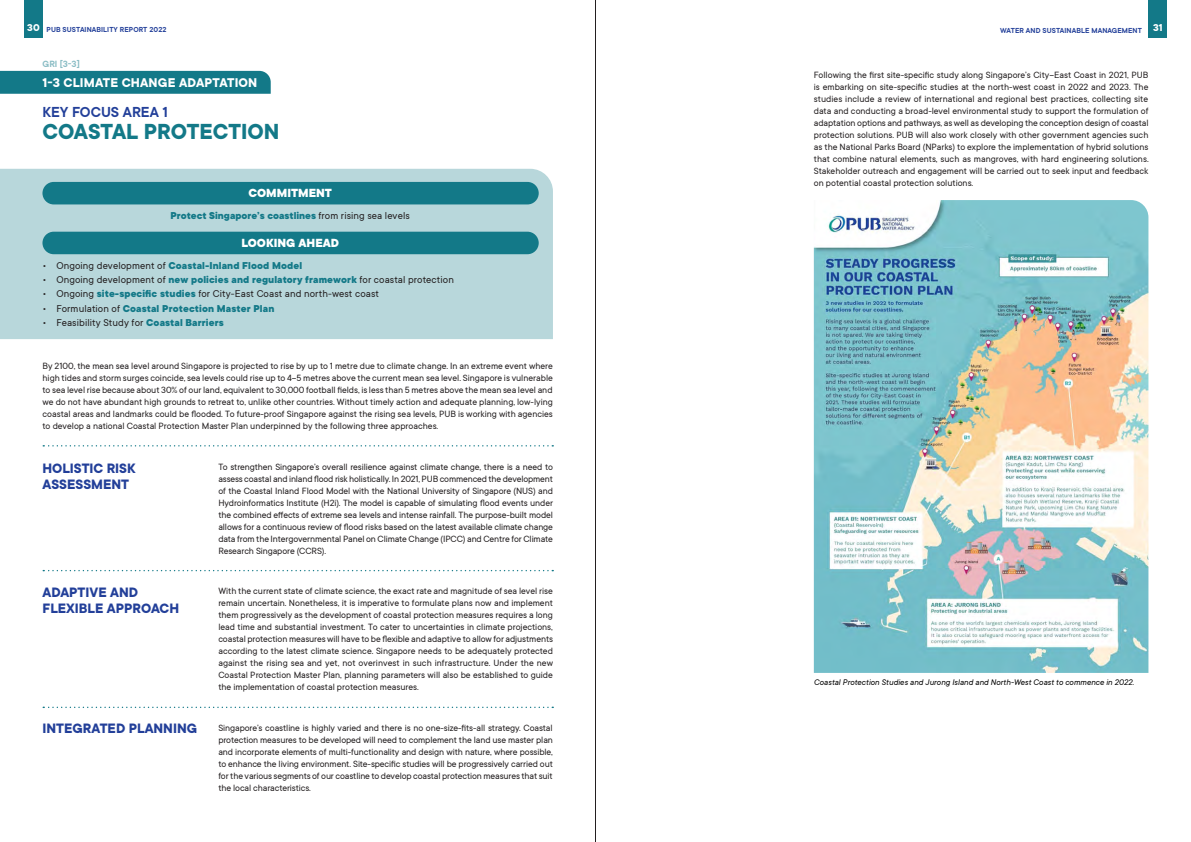
<style>
.page{position:relative;width:1191px;height:842px;background:#fff}
.page>*{position:absolute;margin:0;border:0;box-sizing:border-box;transform-origin:0 0}
.t1{font:700 24px "TT Commons";color:#137988}
.Key_Focus{font:600 16px "TT Commons";color:#223f99}
.Header_1{font:700 15px/16px "TT Commons";color:#223f99}
.Chapter_Number{font:700 14px "TT Commons";letter-spacing:.01em;color:#fff}
.Infographic_Header{font:800 13px "TT Commons";color:#fff}
.t2{font:11px "TT Commons";letter-spacing:.01em;color:#231f20}
.Infographic_Body_Tex{font:800 11px "TT Commons";letter-spacing:.01em;color:#137988}
.Body_Text{font:10px/12px "TT Commons";color:#231f20;text-align:justify}
.Body_Text_10mm{font:10px/12px "TT Commons";letter-spacing:-.01em;color:#231f20;text-align:justify}
.t3{font:600 10px "TT Commons";color:#89bcc4}
.Photo_Caption{font:italic 9px "TT Commons";color:#000}
.t4{font:600 8px "TT Commons";letter-spacing:.01em;color:#223f99}
.s1{font-weight:700;font-size:11px;color:#fff}
.s2{font-weight:400;color:#231f20}
.s3{font-weight:800;color:#137988}
</style>
<div class="page">
<div style="left:0;top:169px;width:553px;height:170px;background:#b8d7db"></div>
<div style="left:42px;top:182px;width:497px;height:22px;background:#137988;border-radius:11px"></div>
<div style="left:42px;top:232px;width:497px;height:22px;background:#137988;border-radius:11px"></div>
<div style="left:0;top:71px;width:271px;height:23px;background:#137988"></div>
<svg style="left:43px;top:570px;width:510px;height:1px"></svg>
<img style="left:814px;top:200px;width:334px;height:473px">
<svg style="left:43px;top:707px;width:510px;height:1px"></svg>
<svg style="left:43px;top:445px;width:510px;height:1px"></svg>
<div style="left:24px;top:0;width:19px;height:38px;background:#137988"></div>
<div style="left:1148px;top:0;width:19px;height:38px;background:#137988"></div>
<hr style="left:595px;top:0;width:1px;height:842px;background:#231f20">
<p class="t4" style="left:27px;top:24px;width:141px"><span class="s1">30</span> PUB SUSTAINABILITY REPORT 2022</p>
<p class="t4" style="left:1000px;top:25px;width:164px">WATER AND SUSTAINABLE MANAGEMENT <sup>31</sup></p>
<p class="t3" style="left:43px;top:58px;width:39px">GRI [3-3]</p>
<p class="Chapter_Number" style="left:43px;top:73px;width:216px">1-3 CLIMATE CHANGE ADAPTATION</p>
<p class="Key_Focus" style="left:43px;top:102px;width:127px">KEY FOCUS AREA 1</p>
<p class="t1" style="left:43px;top:116px;width:238px">COASTAL PROTECTION</p>
<p class="Infographic_Header" style="left:248px;top:184px;width:85px">COMMITMENT</p>
<p class="Infographic_Body_Tex" style="left:170px;top:208px;width:241px">Protect Singapore’s coastlines <span class="s2">from rising sea levels</span></p>
<p class="Infographic_Header" style="left:241px;top:234px;width:99px">LOOKING AHEAD</p>
<p class="Infographic_Body_Tex" style="left:42px;top:258px;width:261px"><span class="s2">• Ongoing development of</span> Coastal-Inland Flood Model</p>
<p class="t2" style="left:42px;top:274px;width:413px">• Ongoing development of <span class="s3">new policies and regulatory framework</span> for coastal protection</p>
<p class="t2" style="left:42px;top:288px;width:338px">• Ongoing <span class="s3">site-specific studies</span> for City-East Coast and north-west coast</p>
<p class="Infographic_Body_Tex" style="left:42px;top:301px;width:233px"><span class="s2">• Formulation of</span> Coastal Protection Master Plan</p>
<p class="t2" style="left:42px;top:317px;width:183px">• Feasibility Study for <span class="s3">Coastal Barriers</span></p>
<p class="Body_Text" style="left:43px;top:360px;width:512px">By 2100, the mean sea level around Singapore is projected to rise by up to 1 metre due to climate change. In an extreme event where high tides and storm surges coincide, sea levels could rise up to 4–5 metres above the current mean sea level. Singapore is vulnerable to sea level rise because about 30% of our land, equivalent to 30,000 football fields, is less than 5 metres above the mean sea level and we do not have abundant high grounds to retreat to, unlike other countries. Without timely action and adequate planning, low-lying coastal areas and landmarks could be flooded. To future-proof Singapore against the rising sea levels, PUB is working with agencies to develop a national Coastal Protection Master Plan underpinned by the following three approaches.</p>
<p class="Header_1" style="left:43px;top:460px;width:95px">HOLISTIC RISK<br>ASSESSMENT</p>
<p class="Header_1" style="left:43px;top:584px;width:138px">ADAPTIVE AND<br>FLEXIBLE APPROACH</p>
<p class="Header_1" style="left:43px;top:720px;width:156px">INTEGRATED PLANNING</p>
<p class="Body_Text_10mm" style="left:218px;top:461px;width:336px">To strengthen Singapore’s overall resilience against climate change, there is a need to assess coastal and inland flood risk holistically. In 2021, PUB commenced the development of the Coastal Inland Flood Model with the National University of Singapore (NUS) and Hydroinformatics Institute (H2i). The model is capable of simulating flood events under the combined effects of extreme sea levels and intense rainfall. The purpose-built model allows for a continuous review of flood risks based on the latest available climate change data from the Intergovernmental Panel on Climate Change (IPCC) and Centre for Climate Research Singapore (CCRS).</p>
<p class="Body_Text_10mm" style="left:218px;top:585px;width:336px">With the current state of climate science, the exact rate and magnitude of sea level rise remain uncertain. Nonetheless, it is imperative to formulate plans now and implement them progressively as the development of coastal protection measures requires a long lead time and substantial investment. To cater to uncertainties in climate projections, coastal protection measures will have to be flexible and adaptive to allow for adjustments according to the latest climate science. Singapore needs to be adequately protected against the rising sea and yet, not overinvest in such infrastructure. Under the new Coastal Protection Master Plan, planning parameters will also be established to guide the implementation of coastal protection measures.</p>
<p class="Body_Text" style="left:218px;top:721px;width:336px">Singapore’s coastline is highly varied and there is no one-size-fits-all strategy. Coastal protection measures to be developed will need to complement the land use master plan and incorporate elements of multi-functionality and design with nature, where possible, to enhance the living environment. Site-specific studies will be progressively carried out for the various segments of our coastline to develop coastal protection measures that suit the local characteristics.</p>
<p class="Body_Text" style="left:814px;top:69px;width:336px">Following the first site-specific study along Singapore’s City–East Coast in 2021, PUB is embarking on site-specific studies at the north-west coast in 2022 and 2023. The studies include a review of international and regional best practices, collecting site data and conducting a broad-level environmental study to support the formulation of adaptation options and pathways, as well as developing the conception design of coastal protection solutions. PUB will also work closely with other government agencies such as the National Parks Board (NParks) to explore the implementation of hybrid solutions that combine natural elements, such as mangroves, with hard engineering solutions.<br>Stakeholder outreach and engagement will be carried out to seek input and feedback on potential coastal protection solutions.</p>
<p class="Photo_Caption" style="left:814px;top:676px;width:322px">Coastal Protection Studies and Jurong Island and North-West Coast to commence in 2022.</p>
</div>
